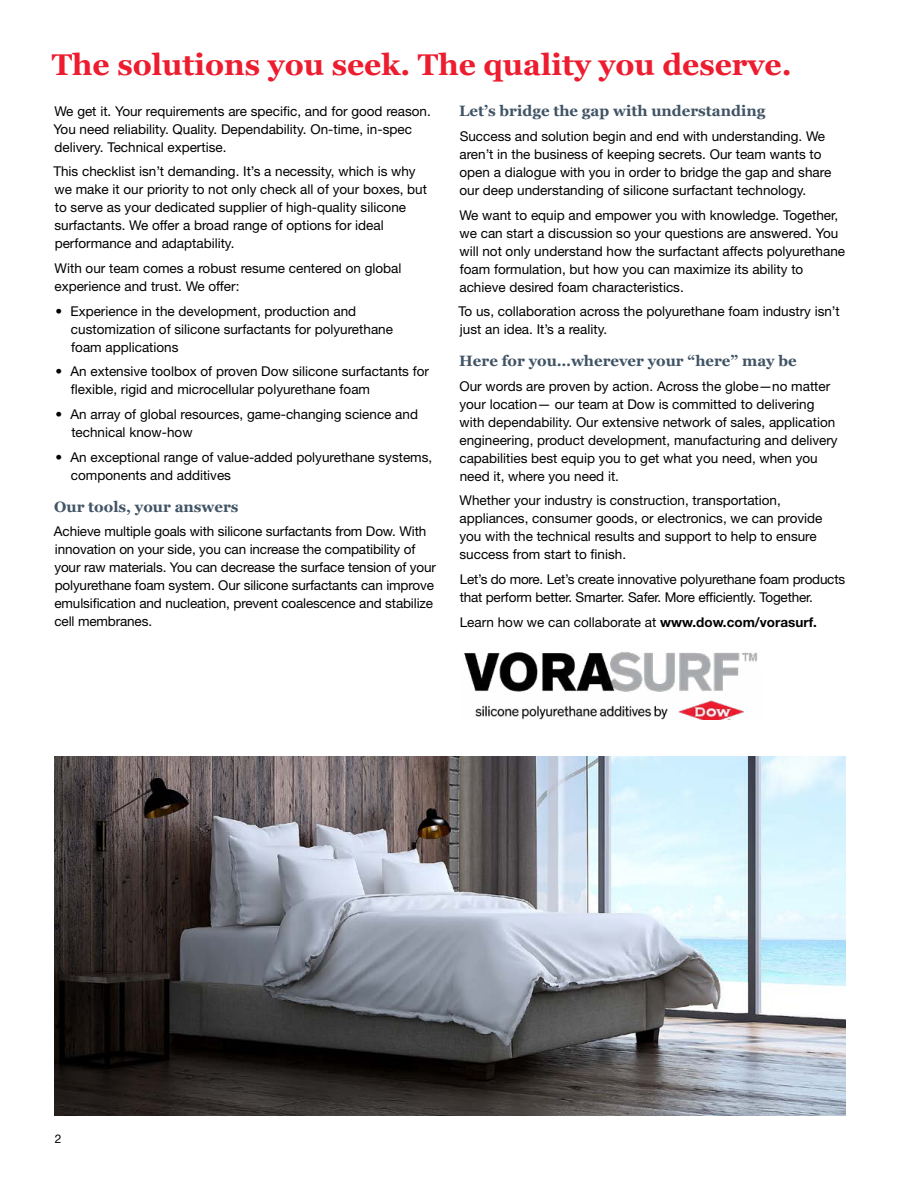
<style>
.page{position:relative;width:918px;height:1188px;background:#fff}
.page>*{position:absolute;margin:0;border:0;box-sizing:border-box;transform-origin:0 0}
.t1{font:700 30px "Georgia";color:#ed1c2f}
.t2{font:700 15px "Georgia";color:#415465}
.t3{font:13.5px/18px "Helvetica Neue LT Std";color:#000}
.t4{font:12px "Helvetica Neue LT Std";color:#000}
.s1{font-weight:700}
</style>
<div class="page">
<img style="left:54px;top:756px;width:792px;height:360px">
<img style="left:464px;top:652px;width:294px;height:67px">
<h1 class="t1" style="left:52px;top:45px;width:741px">The solutions you seek. The quality you deserve.</h1>
<p class="t3" style="left:53px;top:102px;width:379px">We get it. Your requirements are specific, and for good reason.<br>You need reliability. Quality. Dependability. On-time, in-spec delivery. Technical expertise.</p>
<p class="t3" style="left:53px;top:162px;width:375px">This checklist isn’t demanding. It’s a necessity, which is why we make it our priority to not only check all of your boxes, but to serve as your dedicated supplier of high-quality silicone surfactants. We offer a broad range of options for ideal performance and adaptability.</p>
<p class="t3" style="left:54px;top:259px;width:348px">With our team comes a robust resume centered on global experience and trust. We offer:</p>
<p class="t3" style="left:71px;top:302px;width:324px;text-indent:-15px">• Experience in the development, production and customization of silicone surfactants for polyurethane foam applications</p>
<p class="t3" style="left:71px;top:362px;width:360px;text-indent:-15px">• An extensive toolbox of proven Dow silicone surfactants for flexible, rigid and microcellular polyurethane foam</p>
<p class="t3" style="left:71px;top:405px;width:348px;text-indent:-16px">• An array of global resources, game-changing science and technical know-how</p>
<p class="t3" style="left:71px;top:448px;width:363px;text-indent:-15px">• An exceptional range of value-added polyurethane systems, components and additives</p>
<p class="t2" style="left:54px;top:497px;width:186px">Our tools, your answers</p>
<p class="t3" style="left:54px;top:522px;width:383px">Achieve multiple goals with silicone surfactants from Dow. With innovation on your side, you can increase the compatibility of your raw materials. You can decrease the surface tension of your polyurethane foam system. Our silicone surfactants can improve emulsification and nucleation, prevent coalescence and stabilize cell membranes.</p>
<p class="t2" style="left:459px;top:101px;width:308px">Let’s bridge the gap with understanding</p>
<p class="t3" style="left:459px;top:127px;width:373px">Success and solution begin and end with understanding. We aren’t in the business of keeping secrets. Our team wants to open a dialogue with you in order to bridge the gap and share our deep understanding of silicone surfactant technology.</p>
<p class="t3" style="left:459px;top:206px;width:387px">We want to equip and empower you with knowledge. Together, we can start a discussion so your questions are answered. You will not only understand how the surfactant affects polyurethane foam formulation, but how you can maximize its ability to achieve desired foam characteristics.</p>
<p class="t3" style="left:458px;top:303px;width:383px">To us, collaboration across the polyurethane foam industry isn’t just an idea. It’s a reality.</p>
<p class="t2" style="left:459px;top:351px;width:339px">Here for you…wherever your “here” may be</p>
<p class="t3" style="left:459px;top:377px;width:380px">Our words are proven by action. Across the globe—no matter your location— our team at Dow is committed to delivering with dependability. Our extensive network of sales, application engineering, product development, manufacturing and delivery capabilities best equip you to get what you need, when you need it, where you need it.</p>
<p class="t3" style="left:459px;top:492px;width:365px">Whether your industry is construction, transportation, appliances, consumer goods, or electronics, we can provide you with the technical results and support to help to ensure success from start to finish.</p>
<p class="t3" style="left:460px;top:570px;width:387px">Let’s do more. Let’s create innovative polyurethane foam products that perform better. Smarter. Safer. More efficiently. Together.</p>
<p class="t3" style="left:460px;top:613px;width:359px">Learn how we can collaborate at <span class="s1">www.dow.com/vorasurf.</span></p>
<p class="t4" style="left:55px;top:1131px;width:8px">2</p>
</div>
